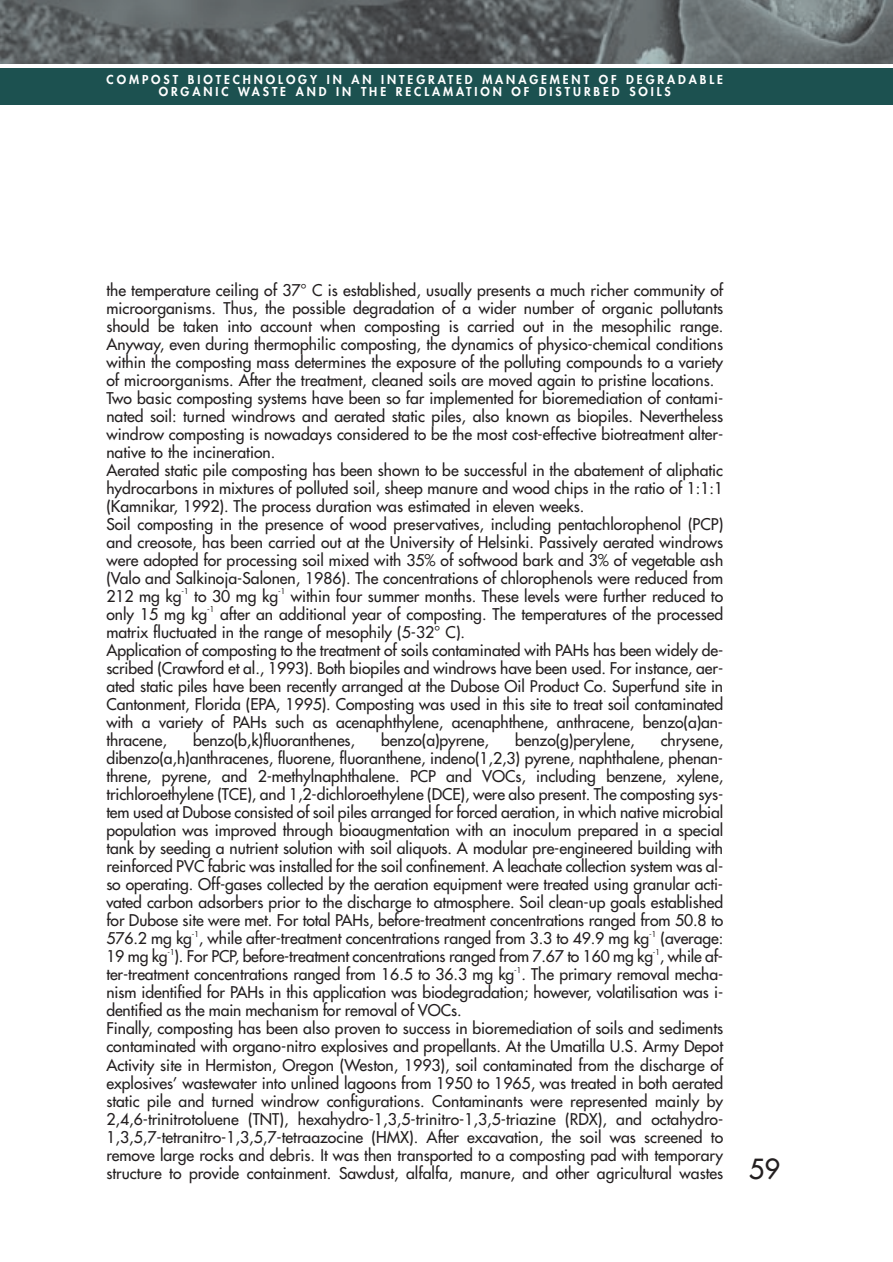
<style>
.page{position:relative;width:893px;height:1262px;background:#fff}
.page>*{position:absolute;margin:0;border:0;box-sizing:border-box;transform-origin:0 0}
.t1{font:15.75px/18px "Futura";color:#231f20}
.t2{font:800 12px/12px "Futura";letter-spacing:.245em;color:#fff;text-align:center}
.t3{font:7.8px "Futura";color:#231f20}
.s1{font-size:27px}
</style>
<div class="page">
<div style="left:0;top:68px;width:892px;height:36px;background:#1c5150"></div>
<img style="left:0;top:0;width:892px;height:64px">
<p class="t2" style="left:107px;top:74px;width:617px">COMPOST BIOTECHNOLOGY IN AN INTEGRATED MANAGEMENT OF DEGRADABLE<br>ORGANIC WASTE AND IN THE RECLAMATION OF DISTURBED SOILS</p>
<p class="t1" style="left:106px;top:282px;width:618px">the temperature ceiling of 37° C is established, usually presents a much richer community of microorganisms. Thus, the possible degradation of a wider number of organic pollutants should be taken into account when composting is carried out in the mesophilic range.<br>Anyway, even during thermophilic composting, the dynamics of physico-chemical conditions within the composting mass determines the exposure of the polluting compounds to a variety of microorganisms. After the treatment, cleaned soils are moved again to pristine locations.<br>Two basic composting systems have been so far implemented for bioremediation of contami&shy;nated soil: turned windrows and aerated static piles, also known as biopiles. Nevertheless windrow composting is nowadays considered to be the most cost-effective biotreatment alter&shy;native to the incineration.<br>Aerated static pile composting has been shown to be successful in the abatement of aliphatic hydrocarbons in mixtures of polluted soil, sheep manure and wood chips in the ratio of 1:1:1 (Kamnikar, 1992). The process duration was estimated in eleven weeks.<br>Soil composting in the presence of wood preservatives, including pentachlorophenol (PCP) and creosote, has been carried out at the University of Helsinki. Passively aerated windrows were adopted for processing soil mixed with 35% of softwood bark and 3% of vegetable ash (Valo and Salkinoja-Salonen, 1986). The concentrations of chlorophenols were reduced from 212 mg kg</p>
<p class="t3" style="left:181px;top:587px;width:9px">-1</p>
<p class="t1" style="left:194px;top:588px;width:85px">to 30 mg kg</p>
<p class="t3" style="left:278px;top:587px;width:9px">-1</p>
<p class="t1" style="left:291px;top:588px;width:434px">within four summer months. These levels were further reduced to</p>
<p class="t1" style="left:106px;top:606px;width:102px">only 15 mg kg</p>
<p class="t3" style="left:207px;top:605px;width:9px">-1</p>
<p class="t1" style="left:106px;top:606px;width:618px;text-indent:114px">after an additional year of composting. The temperatures of the processed matrix fluctuated in the range of mesophily (5-32° C).<br>Application of composting to the treatment of soils contaminated with PAHs has been widely de&shy;scribed (Crawford et al., 1993). Both biopiles and windrows have been used. For instance, aer&shy;ated static piles have been recently arranged at the Dubose Oil Product Co. Superfund site in Cantonment, Florida (EPA, 1995). Composting was used in this site to treat soil contaminated with a variety of PAHs such as acenaphthylene, acenaphthene, anthracene, benzo(a)an&shy;thracene,</p>
<p class="t1" style="left:193px;top:732px;width:163px">benzo(b,k)fluoranthenes,</p>
<p class="t1" style="left:381px;top:732px;width:109px">benzo(a)pyrene,</p>
<p class="t1" style="left:515px;top:732px;width:121px">benzo(g)perylene,</p>
<p class="t1" style="left:106px;top:732px;width:618px;text-align:justify;text-indent:554px">chrysene, dibenzo(a,h)anthracenes, fluorene, fluoranthene, indeno(1,2,3) pyrene, naphthalene, phenan&shy;threne, pyrene, and 2-methylnaphthalene. PCP and VOCs, including benzene, xylene, trichloroethylene (TCE), and 1,2-dichloroethylene (DCE), were also present. The composting sys&shy;tem used at Dubose consisted of soil piles arranged for forced aeration, in which native microbial population was improved through bioaugmentation with an inoculum prepared in a special tank by seeding a nutrient solution with soil aliquots. A modular pre-engineered building with reinforced PVC fabric was installed for the soil confinement. A leachate collection system was al&shy;so operating. Off-gases collected by the aeration equipment were treated using granular acti&shy;vated carbon adsorbers prior to the discharge to atmosphere. Soil clean-up goals established for Dubose site were met. For total PAHs, before-treatment concentrations ranged from 50.8 to 576.2 mg kg , while after-treatment concentrations ranged from 3.3 to 49.9 mg kg</p>
<p class="t3" style="left:192px;top:929px;width:9px">-1</p>
<p class="t3" style="left:649px;top:929px;width:9px">-1</p>
<p class="t1" style="left:106px;top:930px;width:618px;text-align:right">(average:<br>19 mg kg ). For PCP, before-treatment concentrations ranged from 7.67 to 160 mg kg , while af-</p>
<p class="t3" style="left:167px;top:947px;width:9px">-1</p>
<p class="t3" style="left:653px;top:947px;width:9px">-1</p>
<p class="t1" style="left:106px;top:966px;width:618px">ter-treatment concentrations ranged from 16.5 to 36.3 mg kg . The primary removal mecha-</p>
<p class="t3" style="left:514px;top:965px;width:9px">-1</p>
<p class="t1" style="left:106px;top:984px;width:675px">nism identified for PAHs in this application was biodegradation; however, volatilisation was i&shy;dentified as the main mechanism for removal of VOCs.<br>Finally, composting has been also proven to success in bioremediation of soils and sediments contaminated with organo-nitro explosives and propellants. At the Umatilla U.S. Army Depot<br>Activity site in Hermiston, Oregon (Weston, 1993), soil contaminated from the discharge of explosives’ wastewater into unlined lagoons from 1950 to 1965, was treated in both aerated<br>static pile and turned windrow configurations. Contaminants were represented mainly by 2,4,6-trinitrotoluene (TNT), hexahydro-1,3,5-trinitro-1,3,5-triazine (RDX), and octahydro-1,3,5,7-tetranitro-1,3,5,7-tetraazocine (HMX). After excavation, the soil was screened to<br>remove large rocks and debris. It was then transported to a composting pad with temporary structure to provide containment. Sawdust, alfalfa, manure, and other agricultural wastes <span class="s1">59</span></p>
</div>
